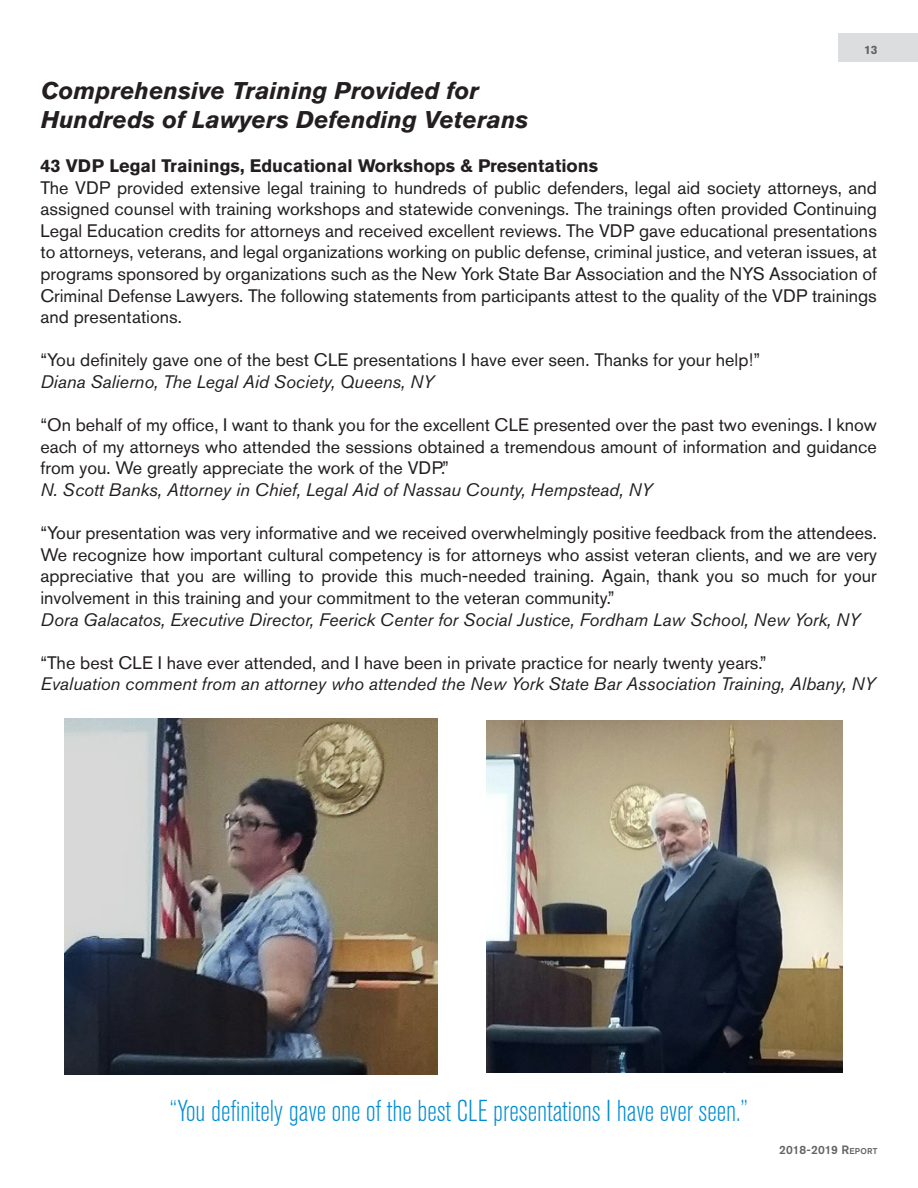
<style>
.page{position:relative;width:918px;height:1188px;background:#fff}
.page>*{position:absolute;margin:0;border:0;box-sizing:border-box;transform-origin:0 0}
.t1{font:300 condensed 30px "Akzidenz Grotesk Pro";color:#008cd2}
.t2{font:italic 700 24px/28.8px "Akzidenz Grotesk Pro";color:#231f20}
.t3{font:18px/21.6px "Akzidenz Grotesk Pro";color:#231f20;text-align:justify}
.t4{font:italic 18px "Akzidenz Grotesk Pro";color:#231f20}
.t5{font:700 18px "Akzidenz Grotesk Pro";color:#231f20}
.t6{font:500 12px "Akzidenz Grotesk Pro";letter-spacing:.005em;color:#636366}
.t7{font:700 12px "Akzidenz Grotesk Pro";color:#636366}
.s1{font-size:8.4px}
</style>
<div class="page">
<div style="left:838px;top:34px;width:80px;height:28px;background:#dcdddf"></div>
<img style="left:65px;top:718px;width:372px;height:357px">
<img style="left:486px;top:721px;width:357px;height:352px">
<h2 class="t2" style="left:41px;top:76px;width:489px">Comprehensive Training Provided for<br>Hundreds of Lawyers Defending Veterans</h2>
<p class="t7" style="left:864px;top:42px;width:15px">13</p>
<p class="t5" style="left:40px;top:154px;width:559px">43 VDP Legal Trainings, Educational Workshops &amp; Presentations</p>
<p class="t3" style="left:40px;top:177px;width:838px">The VDP provided extensive legal training to hundreds of public defenders, legal aid society attorneys, and assigned counsel with training workshops and statewide convenings. The trainings often provided Continuing Legal Education credits for attorneys and received excellent reviews. The VDP gave educational presentations to attorneys, veterans, and legal organizations working on public defense, criminal justice, and veteran issues, at programs sponsored by organizations such as the New York State Bar Association and the NYS Association of Criminal Defense Lawyers. The following statements from participants attest to the quality of the VDP trainings and presentations.</p>
<p class="t3" style="left:40px;top:349px;width:721px">“You definitely gave one of the best CLE presentations I have ever seen. Thanks for your help!”</p>
<p class="t4" style="left:40px;top:370px;width:395px">Diana Salierno, The Legal Aid Society, Queens, NY</p>
<p class="t3" style="left:40px;top:414px;width:838px">“On behalf of my office, I want to thank you for the excellent CLE presented over the past two evenings. I know each of my attorneys who attended the sessions obtained a tremendous amount of information and guidance from you. We greatly appreciate the work of the VDP.”</p>
<p class="t4" style="left:40px;top:478px;width:613px">N. Scott Banks, Attorney in Chief, Legal Aid of Nassau County, Hempstead, NY</p>
<p class="t3" style="left:40px;top:522px;width:838px">“Your presentation was very informative and we received overwhelmingly positive feedback from the attendees.<br>We recognize how important cultural competency is for attorneys who assist veteran clients, and we are very appreciative that you are willing to provide this much-needed training. Again, thank you so much for your involvement in this training and your commitment to the veteran community.”</p>
<p class="t4" style="left:40px;top:608px;width:821px">Dora Galacatos, Executive Director, Feerick Center for Social Justice, Fordham Law School, New York, NY</p>
<p class="t3" style="left:40px;top:652px;width:727px">“The best CLE I have ever attended, and I have been in private practice for nearly twenty years.”</p>
<p class="t4" style="left:40px;top:673px;width:836px">Evaluation comment from an attorney who attended the New York State Bar Association Training, Albany, NY</p>
<h1 class="t1" style="left:170px;top:1091px;width:580px">“You definitely gave one of the best CLE presentations I have ever seen.”</h1>
<p class="t6" style="left:779px;top:1142px;width:100px">2018-2019 R<span class="s1">EPORT</span></p>
</div>
